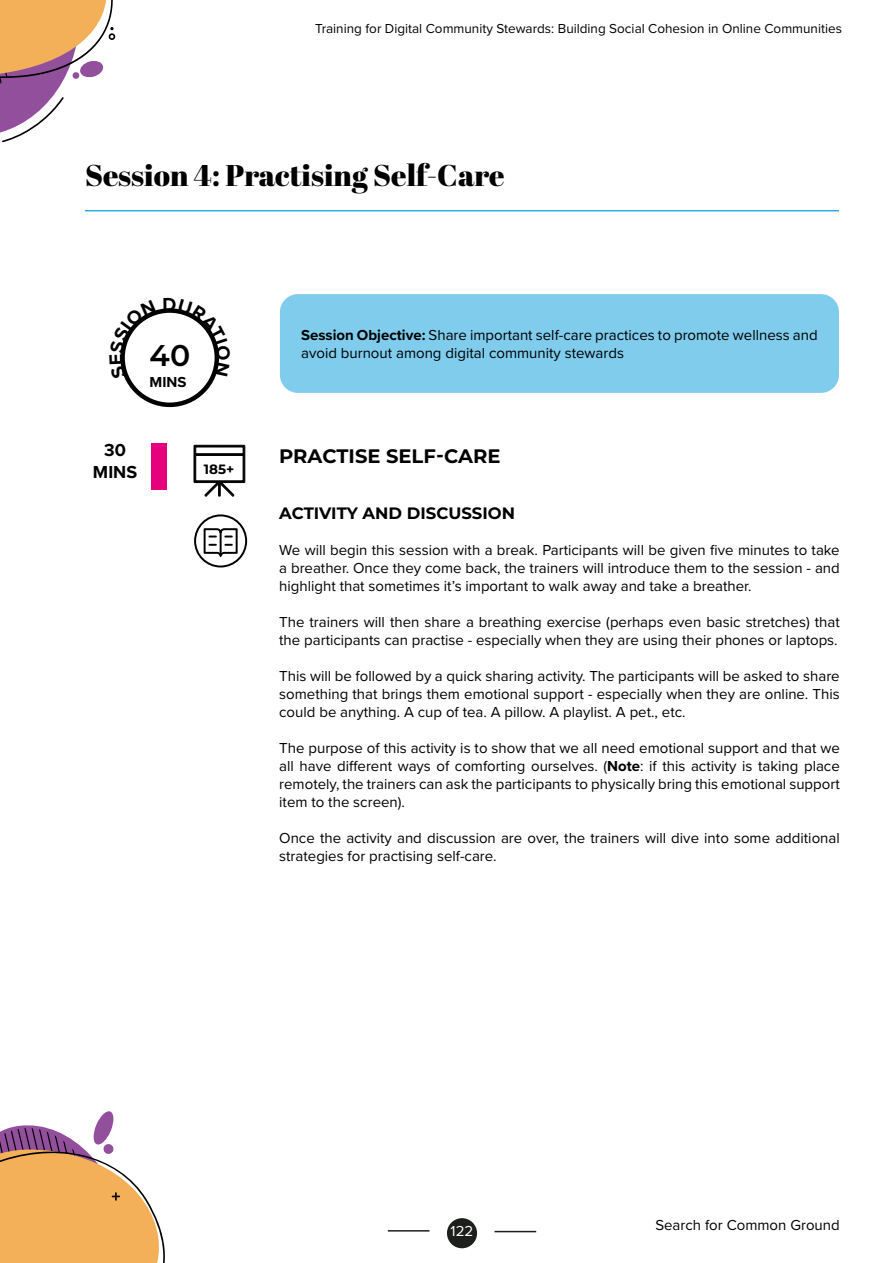
<style>
.page{position:relative;width:893px;height:1263px;background:#fff}
.page>*{position:absolute;margin:0;border:0;box-sizing:border-box;transform-origin:0 0}
.t1{font:30px "Abril Fatface";color:#000}
.t2{font:600 30px "Montserrat";color:#000}
.t3{font:700 19.5px "Montserrat";color:#000}
.t4{font:700 18px/21.6px "Proxima Nova";color:#000;text-align:center}
.t5{font:700 16.5px "Montserrat";color:#000}
.t6{font:15px/18px "Proxima Nova";color:#000}
.t7{font:700 15px "Proxima Nova";color:#000}
.t8{font:15px "Proxima Nova";color:#fff}
.t9{font:13.5px "Proxima Nova";color:#000}
.t10{font:700 13.5px "Montserrat";color:#000}
.s1{font-weight:700}
</style>
<div class="page">
<div style="left:447px;top:1218px;width:30px;height:30px;background:#1d1f1d;border-radius:50%"></div>
<hr style="left:388px;top:1230px;width:41px;height:1px;background:#1d1f1d">
<hr style="left:495px;top:1231px;width:41px;height:1px;background:#1d1f1d">
<hr style="left:85px;top:210px;width:754px;height:1px;background:#2babe2">
<div style="left:280px;top:294px;width:559px;height:99px;background:#7fcced;border-radius:18px"></div>
<svg style="left:193px;top:444px;width:53px;height:53px"></svg>
<div style="left:151px;top:443px;width:16px;height:47px;background:#e6007d"></div>
<div style="left:194px;top:514px;width:53px;height:53px;border:2px solid #000;border-radius:50%"></div>
<svg style="left:203px;top:528px;width:36px;height:40px"></svg>
<svg style="left:0;top:0;width:116px;height:143px"></svg>
<svg style="left:0;top:1111px;width:165px;height:152px"></svg>
<svg style="left:120px;top:310px;width:36px;height:70px"></svg>
<svg style="left:164px;top:308px;width:56px;height:68px"></svg>
<p class="t9" style="left:315px;top:18px;width:528px">Training for Digital Community Stewards: Building Social Cohesion in Online Communities</p>
<h1 class="t1" style="left:85px;top:154px;width:421px">Session 4: Practising Self-Care</h1>
<h1 class="t2" style="left:150px;top:334px;width:42px">40</h1>
<p class="t7" style="left:150px;top:371px;width:38px">MINS</p>
<p class="t4" style="left:93px;top:439px;width:46px">30<br>MINS</p>
<p class="t10" style="left:204px;top:459px;width:32px">185+</p>
<p class="t6" style="left:301px;top:326px;width:518px"><span class="s1">Session Objective:</span> Share important self-care practices to promote wellness and avoid burnout among digital community stewards</p>
<h2 class="t3" style="left:279px;top:442px;width:223px">PRACTISE SELF-CARE</h2>
<p class="t5" style="left:279px;top:501px;width:237px">ACTIVITY AND DISCUSSION</p>
<p class="t6" style="left:279px;top:540px;width:562px;text-align:justify">We will begin this session with a break. Participants will be given five minutes to take a breather. Once they come back, the trainers will introduce them to the session - and highlight that sometimes it’s important to walk away and take a breather.</p>
<p class="t6" style="left:279px;top:612px;width:562px">The trainers will then share a breathing exercise (perhaps even basic stretches) that the participants can practise - especially when they are using their phones or laptops.</p>
<p class="t6" style="left:279px;top:666px;width:562px;text-align:justify">This will be followed by a quick sharing activity. The participants will be asked to share something that brings them emotional support - especially when they are online. This could be anything. A cup of tea. A pillow. A playlist. A pet., etc.</p>
<p class="t6" style="left:279px;top:738px;width:562px;text-align:justify">The purpose of this activity is to show that we all need emotional support and that we all have different ways of comforting ourselves. (<span class="s1">Note</span>: if this activity is taking place remotely, the trainers can ask the participants to physically bring this emotional support item to the screen).</p>
<p class="t6" style="left:279px;top:828px;width:562px">Once the activity and discussion are over, the trainers will dive into some additional strategies for practising self-care.</p>
<p class="t8" style="left:451px;top:1220px;width:24px">122</p>
<p class="t6" style="left:655px;top:1215px;width:186px">Search for Common Ground</p>
</div>
